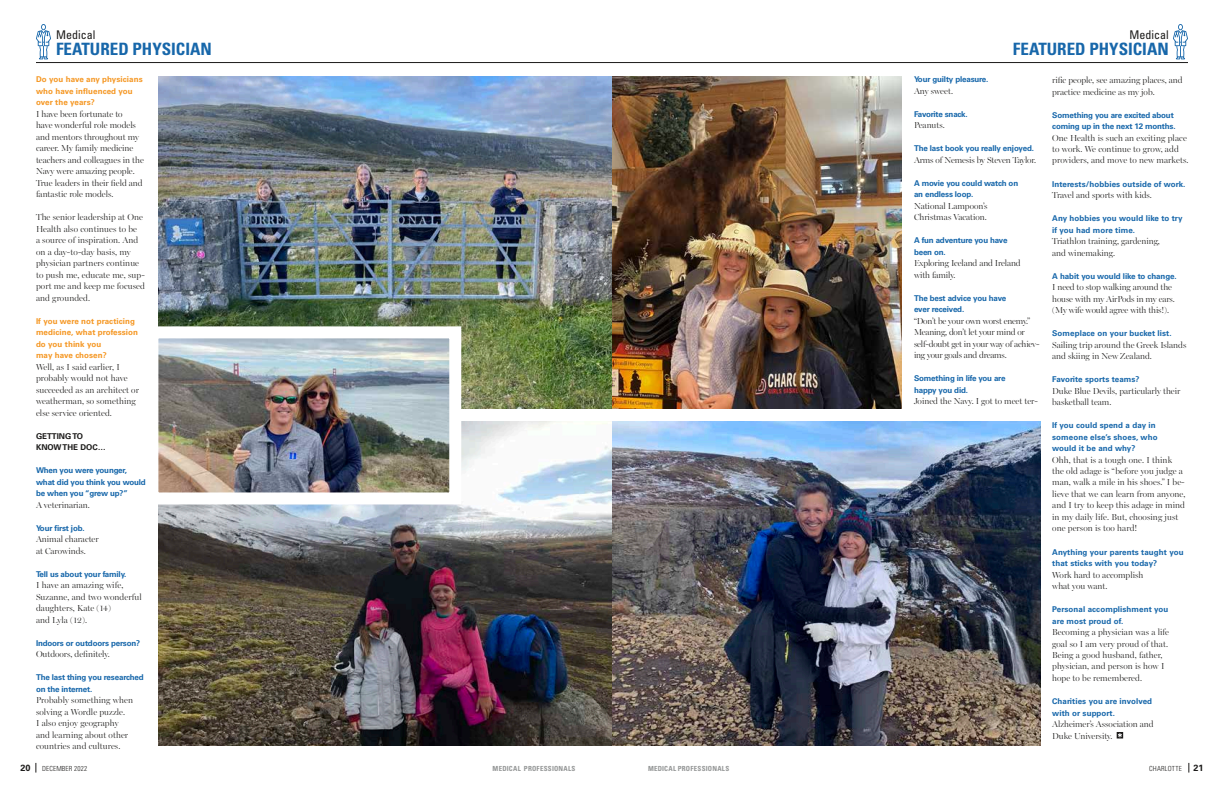
<style>
.page{position:relative;width:1224px;height:792px;background:#fff}
.page>*{position:absolute;margin:0;border:0;box-sizing:border-box;transform-origin:0 0}
.t1{font:700 condensed 17px "Univers LT Std";color:#1767aa}
.t2{font:condensed 12px "Univers LT Std";color:#1c1b1a}
.t3{font:700 9px "Univers LT Std";color:#1c1b1a}
.t4{font:300 8.8px/11.5px "Miller Banner";color:#1c1b1a}
.t5{font:300 8.8px/11.5px "Miller Banner";letter-spacing:-.02em;color:#1c1b1a}
.t6{font:700 8px/11.5px "Univers LT Std";letter-spacing:-.02em;color:#1767aa}
.t7{font:700 8px/11.5px "Univers LT Std";letter-spacing:.01em;color:#1767aa}
.t8{font:700 8px/11.5px "Univers LT Std";letter-spacing:.01em;color:#f59723}
.t9{font:700 8px/11.5px "Univers LT Std";color:#1c1b1a}
.t10{font:700 8px "Univers LT Std";letter-spacing:-.04em;color:#1767aa}
.t11{font:700 condensed 7px "Univers LT Std";letter-spacing:.035em;color:#949696}
.t12{font:300 condensed 7px "Univers LT Std";letter-spacing:.03em;color:#1c1b1a}
</style>
<div class="page">
<img style="left:158px;top:422px;width:882px;height:324px">
<img style="left:158px;top:76px;width:744px;height:333px">
<img style="left:158px;top:320px;width:309px;height:190px">
<hr style="left:612px;top:62px;width:576px;height:1px;background:#1c1b1a">
<svg style="left:1173px;top:24px;width:15px;height:35px"></svg>
<hr style="left:36px;top:62px;width:576px;height:1px;background:#1c1b1a">
<svg style="left:36px;top:24px;width:15px;height:35px"></svg>
<svg style="left:1117px;top:732px;width:6px;height:7px"></svg>
<h2 class="t2" style="left:56px;top:27px;width:41px">Medical</h2>
<p class="t8" style="left:36px;top:74px;width:108px">Do you have any physicians who have influenced you over the years?</p>
<p class="t4" style="left:36px;top:108px;width:109px">I have been fortunate to<br>have wonderful role models and mentors throughout my career. My family medicine teachers and colleagues in the<br>Navy were amazing people.<br>True leaders in their field and fantastic role models.</p>
<p class="t4" style="left:36px;top:211px;width:110px">The senior leadership at One<br>Health also continues to be<br>a source of inspiration. And on a day-to-day basis, my physician partners continue to push me, educate me, sup&shy;port me and keep me focused and grounded.</p>
<p class="t8" style="left:36px;top:315px;width:104px">If you were not practicing medicine, what profession do you think you<br>may have chosen?</p>
<p class="t4" style="left:36px;top:361px;width:104px">Well, as I said earlier, I probably would not have succeeded as an architect or weatherman, so something else service oriented.</p>
<p class="t9" style="left:36px;top:430px;width:71px">GETTING TO<br>KNOW THE DOC…</p>
<p class="t6" style="left:36px;top:465px;width:111px">When you were younger, what did you think you would be when you “grew up?”</p>
<p class="t4" style="left:36px;top:499px;width:55px">A veterinarian.</p>
<p class="t6" style="left:36px;top:522px;width:50px">Your first job.</p>
<p class="t4" style="left:36px;top:533px;width:64px">Animal character at Carowinds.</p>
<p class="t6" style="left:36px;top:568px;width:92px">Tell us about your family.</p>
<p class="t4" style="left:36px;top:579px;width:107px">I have an amazing wife,<br>Suzanne, and two wonderful daughters, Kate (14)<br>and Lyla (12).</p>
<p class="t6" style="left:36px;top:637px;width:106px">Indoors or outdoors person?</p>
<p class="t4" style="left:36px;top:648px;width:75px">Outdoors, definitely.</p>
<p class="t6" style="left:36px;top:672px;width:109px">The last thing you researched on the internet.</p>
<p class="t4" style="left:36px;top:694px;width:98px">Probably something when solving a Wordle puzzle.<br>I also enjoy geography and learning about other countries and cultures.</p>
<h1 class="t1" style="left:56px;top:38px;width:157px">FEATURED PHYSICIAN</h1>
<h2 class="t2" style="left:1129px;top:27px;width:41px">Medical</h2>
<h1 class="t1" style="left:1013px;top:38px;width:157px">FEATURED PHYSICIAN</h1>
<p class="t6" style="left:914px;top:74px;width:76px">Your guilty pleasure.</p>
<p class="t4" style="left:914px;top:85px;width:41px">Any sweet.</p>
<p class="t10" style="left:914px;top:109px;width:55px">Favorite snack.</p>
<p class="t4" style="left:914px;top:119px;width:32px">Peanuts.</p>
<p class="t6" style="left:914px;top:143px;width:121px">The last book you really enjoyed.</p>
<p class="t4" style="left:914px;top:154px;width:124px">Arms of Nemesis by Steven Taylor.</p>
<p class="t6" style="left:914px;top:177px;width:106px">A movie you could watch on an endless loop.</p>
<p class="t4" style="left:914px;top:200px;width:75px">National Lampoon’s<br>Christmas Vacation.</p>
<p class="t6" style="left:914px;top:235px;width:95px">A fun adventure you have been on.</p>
<p class="t4" style="left:914px;top:257px;width:108px">Exploring Iceland and Ireland with family.</p>
<p class="t6" style="left:914px;top:292px;width:94px">The best advice you have ever received.</p>
<p class="t5" style="left:914px;top:315px;width:127px">“Don’t be your own worst enemy.”<br>Meaning, don’t let your mind or self-doubt get in your way of achiev&shy;ing your goals and dreams.</p>
<p class="t6" style="left:914px;top:373px;width:93px">Something in life you are happy you did.</p>
<p class="t4" style="left:914px;top:395px;width:125px">Joined the Navy. I got to meet ter-</p>
<p class="t4" style="left:1052px;top:74px;width:132px">rific people, see amazing places, and practice medicine as my job.</p>
<p class="t6" style="left:1052px;top:109px;width:125px">Something you are excited about coming up in the next 12 months.</p>
<p class="t4" style="left:1052px;top:132px;width:138px">One Health is such an exciting place to work. We continue to grow, add providers, and move to new markets.</p>
<p class="t7" style="left:1052px;top:178px;width:135px">Interests/hobbies outside of work.</p>
<p class="t4" style="left:1052px;top:189px;width:101px">Travel and sports with kids.</p>
<p class="t7" style="left:1052px;top:213px;width:132px">Any hobbies you would like to try if you had more time.</p>
<p class="t4" style="left:1052px;top:235px;width:109px">Triathlon training, gardening, and winemaking.</p>
<p class="t6" style="left:1052px;top:270px;width:126px">A habit you would like to change.</p>
<p class="t4" style="left:1052px;top:281px;width:124px">I need to stop walking around the house with my AirPods in my ears. (My wife would agree with this!).</p>
<p class="t7" style="left:1052px;top:328px;width:121px">Someplace on your bucket list.</p>
<p class="t4" style="left:1052px;top:339px;width:136px">Sailing trip around the Greek Islands and skiing in New Zealand.</p>
<p class="t7" style="left:1052px;top:374px;width:89px">Favorite sports teams?</p>
<p class="t4" style="left:1052px;top:385px;width:130px">Duke Blue Devils, particularly their basketball team.</p>
<p class="t7" style="left:1052px;top:420px;width:107px">If you could spend a day in someone else’s shoes, who would it be and why?</p>
<p class="t4" style="left:1052px;top:454px;width:135px">Ohh, that is a tough one. I think the old adage is “before you judge a man, walk a mile in his shoes.” I be&shy;lieve that we can learn from anyone, and I try to keep this adage in mind in my daily life. But, choosing just one person is too hard!</p>
<p class="t7" style="left:1052px;top:546px;width:133px">Anything your parents taught you that sticks with you today?</p>
<p class="t4" style="left:1052px;top:569px;width:93px">Work hard to accomplish what you want.</p>
<p class="t7" style="left:1052px;top:604px;width:118px">Personal accomplishment you are most proud of.</p>
<p class="t4" style="left:1052px;top:626px;width:118px">Becoming a physician was a life goal so I am very proud of that.<br>Being a good husband, father, physician, and person is how I hope to be remembered.</p>
<p class="t7" style="left:1052px;top:696px;width:101px">Charities you are involved with or support.</p>
<p class="t4" style="left:1052px;top:718px;width:103px">Alzheimer’s Association and<br>Duke University.</p>
<p class="t3" style="left:20px;top:763px;width:12px">20</p>
<p class="t12" style="left:42px;top:764px;width:47px">DECEMBER 2022</p>
<p class="t11" style="left:493px;top:764px;width:84px">MEDICAL PROFESSIONALS</p>
<p class="t11" style="left:648px;top:764px;width:83px">MEDICAL PROFESSIONALS</p>
<p class="t12" style="left:1149px;top:764px;width:34px">CHARLOTTE</p>
<p class="t3" style="left:1193px;top:763px;width:11px">21</p>
</div>
